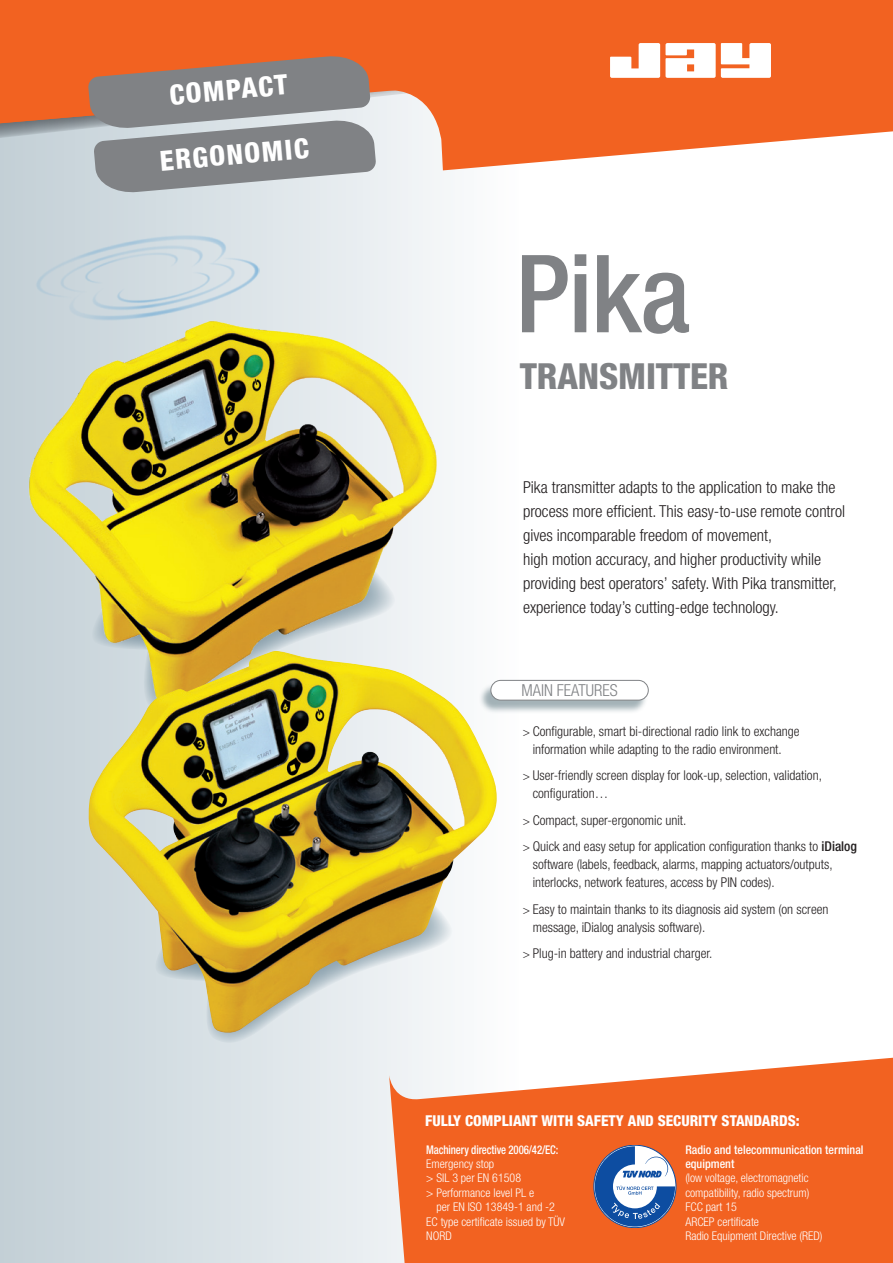
<style>
.page{position:relative;width:893px;height:1263px;background:#fff}
.page>*{position:absolute;margin:0;border:0;box-sizing:border-box;transform-origin:0 0}
.t1{font:500 condensed 108px "Helvetica Neue LT Std";color:#808285}
.t2{font:800 condensed 36px "Helvetica Neue LT Std";letter-spacing:-.005em;color:#808285}
.t3{font:800 condensed 27.9px "Helvetica Neue LT Std";color:#fff}
.t4{font:300 condensed 16.5px/24px "Helvetica Neue LT Std";color:#231f20}
.t5{font:300 condensed 16.5px "Helvetica Neue LT Std";color:#808285}
.t6{font:800 condensed 15px "Helvetica Neue LT Std";color:#fff}
.t7{font:300 condensed 13.5px/18px "Helvetica Neue LT Std";color:#231f20}
.t8{font:300 condensed 12px/14.4px "Helvetica Neue LT Std";color:#fff}
.t9{font:500 condensed 12px/14.4px "Helvetica Neue LT Std";color:#fff}
.t10{font:500 condensed 12px "Helvetica Neue LT Std";color:#fff;scale:.9 1}
.s1{font-size:12px}
.s2{font-weight:500}
</style>
<div class="page">
<div style="left:0;top:0;width:522px;height:1263px;background:linear-gradient(to right,#c1cfd6,#fcfdfe)"></div>
<svg style="left:389px;top:1055px;width:504px;height:208px;background:#f27942"></svg>
<svg style="left:595px;top:1146px;width:80px;height:80px"></svg>
<svg style="left:0;top:170px;width:491px;height:14px"></svg>
<svg style="left:0;top:151px;width:666px;height:19px"></svg>
<svg style="left:0;top:0;width:893px;height:151px;background:#f06c30"></svg>
<svg style="left:610px;top:43px;width:161px;height:35px"></svg>
<svg style="left:88px;top:55px;width:288px;height:139px;background:#9a918e"></svg>
<img style="left:20px;top:310px;width:433px;height:406px">
<svg style="left:154px;top:1033px;width:300px;height:11px"></svg>
<img style="left:88px;top:651px;width:409px;height:382px">
<img style="left:36px;top:235px;width:223px;height:85px">
<div style="left:479px;top:682px;width:169px;height:32px;background:#4a6771;opacity:.5"></div>
<div style="left:491px;top:680px;width:157px;height:20px;background:#fff;border-radius:10px"></div>
<div style="left:491px;top:680px;width:157px;height:20px;border:1px solid #808285;border-radius:10px"></div>
<h3 class="t3" style="left:168px;top:78px;width:120px;rotate:-5deg">COMPACT</h3>
<h3 class="t3" style="left:158px;top:144px;width:151px;rotate:-5deg">ERGONOMIC</h3>
<h1 class="t1" style="left:516px;top:230px;width:176px">Pika</h1>
<h2 class="t2" style="left:520px;top:354px;width:210px">TRANSMITTER</h2>
<p class="t4" style="left:523px;top:475px;width:324px">Pika transmitter adapts to the application to make the process more efficient. This easy-to-use remote control gives incomparable freedom of movement,<br>high motion accuracy, and higher productivity while providing best operators’ safety. With Pika transmitter, experience today’s cutting-edge technology.</p>
<p class="t5" style="left:521px;top:681px;width:98px">MAIN FEATURES</p>
<p class="t7" style="left:523px;top:722px;width:278px;text-align:center"><span class="s1">&gt;</span> Configurable, smart bi-directional radio link to exchange information while adapting to the radio environment.</p>
<p class="t7" style="left:533px;top:766px;width:291px;text-indent:-10px"><span class="s1">&gt;</span> User-friendly screen display for look-up, selection, validation, configuration…</p>
<p class="t7" style="left:523px;top:807px;width:336px;line-height:26.5px"><span class="s1">&gt;</span> Compact, super-ergonomic unit.<br><span class="s1">&gt;</span> Quick and easy setup for application configuration thanks to <span class="s2">iDialog</span></p>
<p class="t7" style="left:533px;top:855px;width:301px">software (labels, feedback, alarms, mapping actuators/outputs, interlocks, network features, access by PIN codes).</p>
<p class="t7" style="left:533px;top:900px;width:297px;text-indent:-10px"><span class="s1">&gt;</span> Easy to maintain thanks to its diagnosis aid system (on screen message, iDialog analysis software).</p>
<p class="t7" style="left:523px;top:944px;width:191px"><span class="s1">&gt;</span> Plug-in battery and industrial charger.</p>
<p class="t6" style="left:425px;top:1111px;width:376px">FULLY COMPLIANT WITH SAFETY AND SECURITY STANDARDS:</p>
<p class="t10" style="left:426px;top:1142px;width:148px">Machinery directive 2006/42/EC:</p>
<p class="t8" style="left:426px;top:1156px;width:69px">Emergency stop</p>
<p class="t8" style="left:426px;top:1171px;width:96px">&gt; SIL 3 per EN 61508</p>
<p class="t8" style="left:426px;top:1185px;width:109px">&gt; Performance level PL e</p>
<p class="t8" style="left:436px;top:1200px;width:120px">per EN ISO 13849-1 and -2</p>
<p class="t8" style="left:426px;top:1214px;width:140px">EC type certificate issued by TÜV</p>
<p class="t8" style="left:426px;top:1228px;width:27px">NORD</p>
<p class="t9" style="left:685px;top:1142px;width:180px">Radio and telecommunication terminal equipment</p>
<p class="t8" style="left:685px;top:1171px;width:139px">(low voltage, electromagnetic compatibility, radio spectrum)<br>FCC part 15<br>ARCEP certificate<br>Radio Equipment Directive (RED)</p>
</div>
